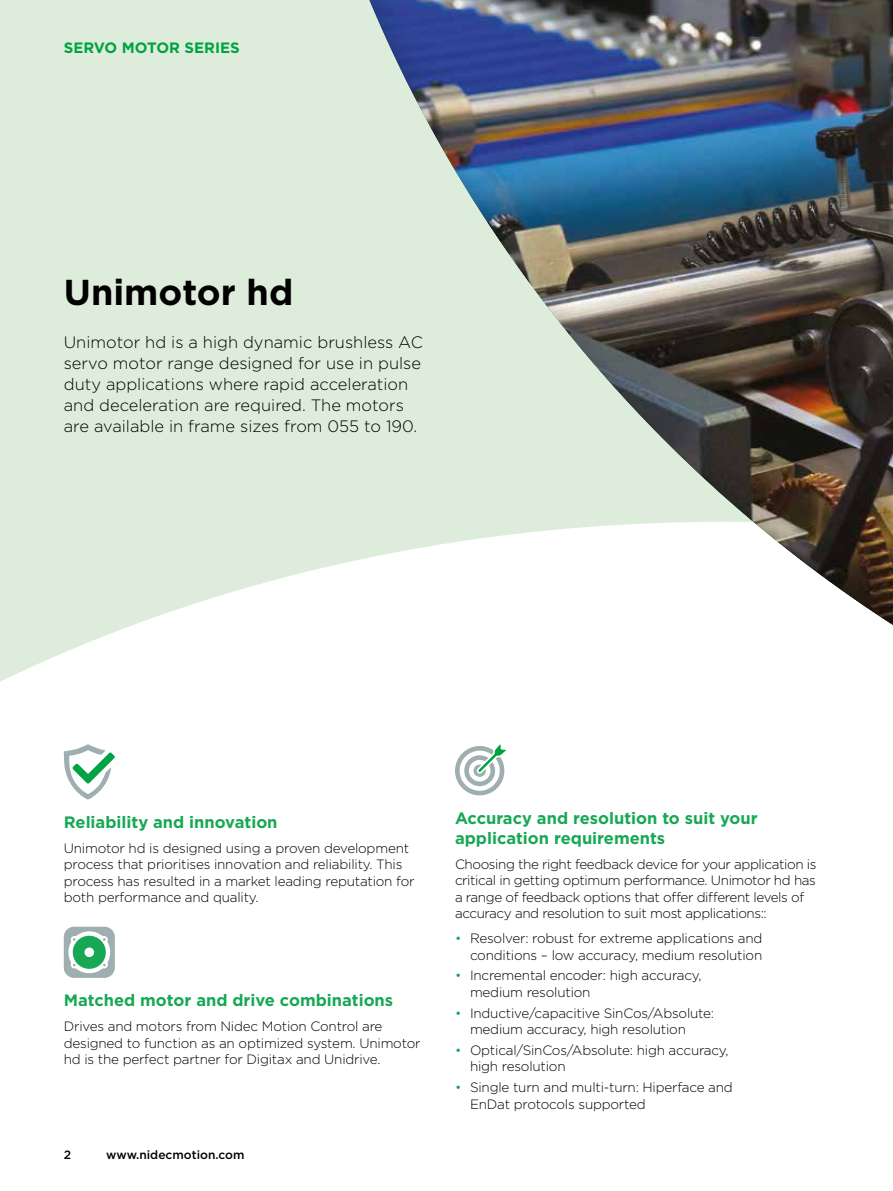
<style>
.page{position:relative;width:893px;height:1191px;background:#deeddb}
.page>*{position:absolute;margin:0;border:0;box-sizing:border-box;transform-origin:0 0}
.t1{font:700 36px "Gotham";color:#000}
.t2{font:300 16.5px/21px "Gotham";color:#000}
.t3{font:700 16.5px/19.8px "Gotham";color:#18a855}
.t4{font:700 15px "Gotham";color:#00a343}
.t5{font:300 13.5px/16.5px "Gotham";letter-spacing:-.015em;color:#000}
.t6{font:500 12px "Gotham";color:#000}
.s1{color:#18a855}
</style>
<div class="page">
<div style="left:0;top:583px;width:893px;height:608px;background:#fff"></div>
<svg style="left:104px;top:1182px;width:46px;height:9px"></svg>
<div style="left:174px;top:1164px;width:390px;height:27px;background:#fff"></div>
<div style="left:262px;top:0;width:631px;height:844px;background:#000;opacity:.84"></div>
<svg style="left:455px;top:744px;width:51px;height:51px;background:#ccdad6"></svg>
<svg style="left:64px;top:744px;width:51px;height:55px;background:#c6e0d3"></svg>
<div style="left:64px;top:926px;width:51px;height:52px;background:#9faeaf;border-radius:10px"></div>
<svg style="left:68px;top:931px;width:42px;height:43px"></svg>
<p class="t4" style="left:64px;top:39px;width:177px">SERVO MOTOR SERIES</p>
<h1 class="t1" style="left:64px;top:272px;width:231px">Unimotor hd</h1>
<p class="t2" style="left:64px;top:331px;width:361px">Unimotor hd is a high dynamic brushless AC servo motor range designed for use in pulse duty applications where rapid acceleration and deceleration are required. The motors are available in frame sizes from 055 to 190.</p>
<p class="t3" style="left:64px;top:811px;width:215px">Reliability and innovation</p>
<p class="t5" style="left:64px;top:839px;width:352px">Unimotor hd is designed using a proven development process that prioritises innovation and reliability. This process has resulted in a market leading reputation for both performance and quality.</p>
<p class="t3" style="left:64px;top:990px;width:331px">Matched motor and drive combinations</p>
<p class="t5" style="left:64px;top:1017px;width:358px">Drives and motors from Nidec Motion Control are designed to function as an optimized system. Unimotor hd is the perfect partner for Digitax and Unidrive.</p>
<p class="t6" style="left:64px;top:1147px;width:9px">2</p>
<p class="t6" style="left:106px;top:1147px;width:140px">www.nidecmotion.com</p>
<p class="t3" style="left:455px;top:807px;width:304px">Accuracy and resolution to suit your application requirements</p>
<p class="t5" style="left:455px;top:855px;width:363px">Choosing the right feedback device for your application is critical in getting optimum performance. Unimotor hd has a range of feedback options that offer different levels of accuracy and resolution to suit most applications::</p>
<p class="t5" style="left:455px;top:929px;width:309px;text-align:right"><span class="s1">•</span> Resolver: robust for extreme applications and conditions – low accuracy, medium resolution</p>
<p class="t5" style="left:470px;top:967px;width:233px;text-indent:-15px"><span class="s1">•</span> Incremental encoder: high accuracy, medium resolution</p>
<p class="t5" style="left:470px;top:1004px;width:246px;text-indent:-15px"><span class="s1">•</span> Inductive/capacitive SinCos/Absolute: medium accuracy, high resolution</p>
<p class="t5" style="left:470px;top:1041px;width:260px;text-indent:-15px"><span class="s1">•</span> Optical/SinCos/Absolute: high accuracy, high resolution</p>
<p class="t5" style="left:470px;top:1078px;width:264px;text-indent:-15px"><span class="s1">•</span> Single turn and multi-turn: Hiperface and<br>EnDat protocols supported</p>
</div>
